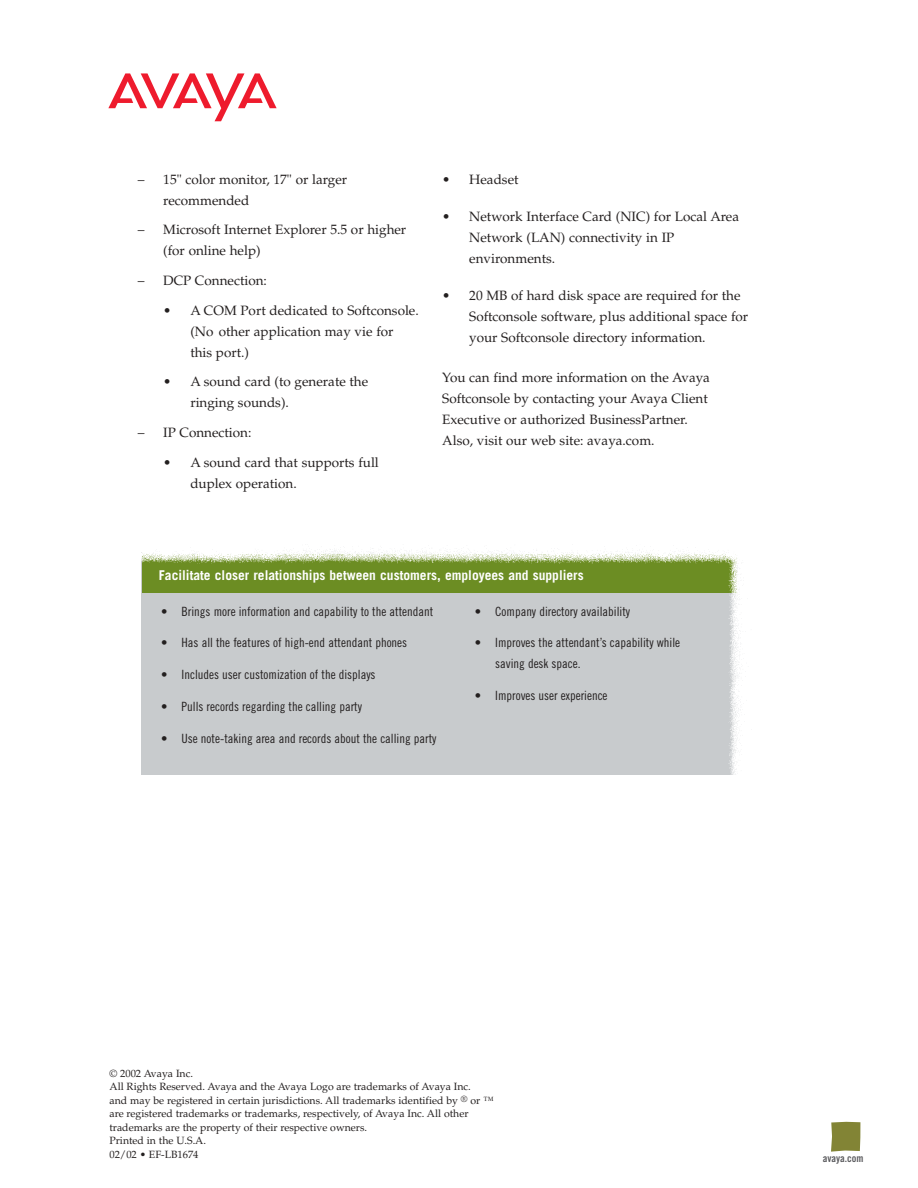
<style>
.page{position:relative;width:918px;height:1188px;background:#fff}
.page>*{position:absolute;margin:0;border:0;box-sizing:border-box;transform-origin:0 0}
.t1{font:13.5px/21px "Palatino";color:#231f1f}
.t2{font:700 13.5px "Trade Gothic";color:#fff}
.t3{font:12.75px/21px "Trade Gothic Cond Eighteen";color:#231f1f}
.t4{font:10.5px/13.5px "Palatino";color:#231f1f}
.t5{font:10.5px "Trade Gothic Bold Cond Twenty";color:#5b5b5e}
.s1{font-size:9px}
</style>
<div class="page">
<div style="left:141px;top:544px;width:614px;height:231px;background:#c8cbcd"></div>
<svg style="left:831px;top:1122px;width:29px;height:30px"></svg>
<svg style="left:108px;top:73px;width:169px;height:48px"></svg>
<div style="left:142px;top:554px;width:595px;height:39px;background:#6c8d23"></div>
<img style="left:728px;top:573px;width:27px;height:202px">
<img style="left:141px;top:544px;width:614px;height:29px">
<p class="t1" style="left:163px;top:170px;width:185px;text-indent:-26px">– 15" color monitor, 17" or larger recommended</p>
<p class="t1" style="left:163px;top:221px;width:245px;text-indent:-26px">– Microsoft Internet Explorer 5.5 or higher (for online help)</p>
<p class="t1" style="left:138px;top:271px;width:131px">– DCP Connection:</p>
<p class="t1" style="left:190px;top:301px;width:230px;text-indent:-27px">• A COM Port dedicated to Softconsole. (No other application may vie for this port.)</p>
<p class="t1" style="left:190px;top:373px;width:179px;text-indent:-27px">• A sound card (to generate the ringing sounds).</p>
<p class="t1" style="left:138px;top:423px;width:115px">– IP Connection:</p>
<p class="t1" style="left:190px;top:453px;width:190px;text-indent:-27px">• A sound card that supports full duplex operation.</p>
<p class="t1" style="left:442px;top:170px;width:78px">• Headset</p>
<p class="t1" style="left:469px;top:207px;width:271px;text-indent:-27px">• Network Interface Card (NIC) for Local Area<br>Network (LAN) connectivity in IP environments.</p>
<p class="t1" style="left:469px;top:287px;width:281px;text-indent:-27px">• 20 MB of hard disk space are required for the<br>Softconsole software, plus additional space for your Softconsole directory information.</p>
<p class="t1" style="left:442px;top:369px;width:269px">You can find more information on the Avaya Softconsole by contacting your Avaya Client Executive or authorized BusinessPartner.<br>Also, visit our web site: avaya.com.</p>
<p class="t2" style="left:159px;top:571px;width:426px">Facilitate closer relationships between customers, employees and suppliers</p>
<p class="t3" style="left:161px;top:602px;width:274px">• Brings more information and capability to the attendant</p>
<p class="t3" style="left:161px;top:633px;width:247px">• Has all the features of high-end attendant phones</p>
<p class="t3" style="left:161px;top:665px;width:216px">• Includes user customization of the displays</p>
<p class="t3" style="left:161px;top:697px;width:202px">• Pulls records regarding the calling party</p>
<p class="t3" style="left:161px;top:729px;width:277px">• Use note-taking area and records about the calling party</p>
<p class="t3" style="left:475px;top:602px;width:157px">• Company directory availability</p>
<p class="t3" style="left:495px;top:633px;width:186px;text-indent:-20px">• Improves the attendant’s capability while saving desk space.</p>
<p class="t3" style="left:475px;top:686px;width:134px">• Improves user experience</p>
<p class="t4" style="left:109px;top:1067px;width:386px">© 2002 Avaya Inc.<br>All Rights Reserved. Avaya and the Avaya Logo are trademarks of Avaya Inc.<br>and may be registered in certain jurisdictions. All trademarks identified by <span class="s1">®</span> or ™ are registered trademarks or trademarks, respectively, of Avaya Inc. All other trademarks are the property of their respective owners.<br>Printed in the U.S.A.<br>02/02 • EF-LB1674</p>
<p class="t5" style="left:823px;top:1154px;width:42px">avaya.com</p>
</div>
